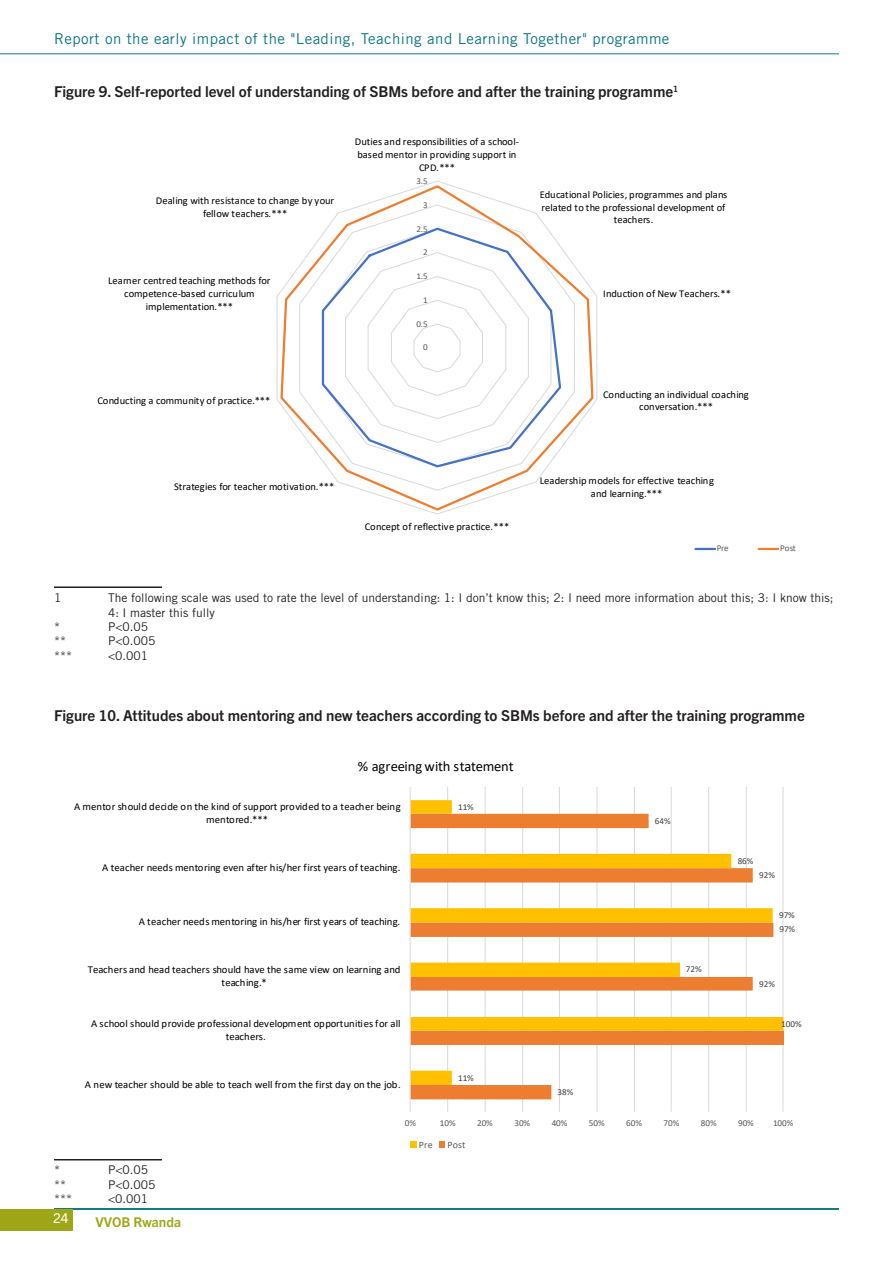
<style>
.page{position:relative;width:893px;height:1263px;background:#fff}
.page>*{position:absolute;margin:0;border:0;box-sizing:border-box;transform-origin:0 0}
.t1{font:700 15px "Trade Gothic Next LT Pro";color:#231f20}
.t2{font:15px "Trade Gothic LT Std";letter-spacing:.03em;color:#0e7685}
.t3{font:14.4px "Calibri";letter-spacing:-.015em;color:#000}
.t4{font:700 13.5px "Trade Gothic Next LT Pro";color:#9ea617}
.t5{font:13.5px "Trade Gothic Next LT Pro";color:#fff}
.t6{font:12px/15px "Trade Gothic LT Std";color:#231f20}
.t7{font:10.65px/12.9px "Calibri";color:#000;text-align:center}
.t8{font:10.35px/12.8px "Calibri";color:#000;text-align:center}
.t9{font:9.75px "Calibri";letter-spacing:.02em;color:#595959}
.t10{font:9px "Calibri";letter-spacing:-.005em;color:#595959}
.t11{font:9px "Calibri";letter-spacing:-.005em;color:#404040}
</style>
<div class="page">
<hr style="left:54px;top:586px;width:108px;height:2px;background:#231f20">
<hr style="left:54px;top:1159px;width:108px;height:1px;background:#231f20">
<hr style="left:0;top:54px;width:839px;height:1px;background:#0e7685">
<hr style="left:54px;top:1209px;width:785px;height:1px;background:#0e7685">
<div style="left:0;top:1209px;width:73px;height:21px;background:#9ea617"></div>
<svg style="left:276px;top:181px;width:504px;height:370px"></svg>
<svg style="left:409px;top:787px;width:375px;height:361px"></svg>
<p class="t2" style="left:54px;top:30px;width:617px">Report on the early impact of the "Leading, Teaching and Learning Together" programme</p>
<p class="t1" style="left:54px;top:81px;width:626px">Figure 9. Self-reported level of understanding of SBMs before and after the training programme<sup>1</sup></p>
<p class="t8" style="left:355px;top:135px;width:166px">Duties and responsibilities of a school&shy;based mentor in providing support in<br>CPD.***</p>
<p class="t8" style="left:156px;top:194px;width:180px">Dealing with resistance to change by your fellow teachers.***</p>
<p class="t8" style="left:108px;top:274px;width:164px">Learner centred teaching methods for competence-based curriculum implementation.***</p>
<p class="t8" style="left:97px;top:394px;width:175px">Conducting a community of practice.***</p>
<p class="t8" style="left:174px;top:480px;width:162px">Strategies for teacher motivation.***</p>
<p class="t10" style="left:416px;top:175px;width:13px">3.5</p>
<p class="t10" style="left:423px;top:199px;width:6px">3</p>
<p class="t10" style="left:416px;top:222px;width:13px">2.5</p>
<p class="t10" style="left:423px;top:246px;width:6px">2</p>
<p class="t10" style="left:416px;top:270px;width:13px">1.5</p>
<p class="t10" style="left:423px;top:294px;width:6px">1</p>
<p class="t10" style="left:416px;top:317px;width:13px">0.5</p>
<p class="t10" style="left:423px;top:341px;width:6px">0</p>
<p class="t8" style="left:365px;top:520px;width:146px">Concept of reflective practice.***</p>
<p class="t8" style="left:540px;top:188px;width:189px">Educational Policies, programmes and plans related to the professional development of teachers.</p>
<p class="t8" style="left:603px;top:287px;width:129px">Induction of New Teachers.**</p>
<p class="t8" style="left:603px;top:387px;width:147px">Conducting an individual coaching conversation.***</p>
<p class="t8" style="left:540px;top:474px;width:176px">Leadership models for effective teaching and learning.***</p>
<p class="t10" style="left:717px;top:542px;width:14px">Pre</p>
<p class="t10" style="left:780px;top:542px;width:17px">Post</p>
<p class="t6" style="left:54px;top:590px;width:9px">1</p>
<p class="t6" style="left:108px;top:590px;width:727px">The following scale was used to rate the level of understanding: 1: I don’t know this; 2: I need more information about this; 3: I know this;<br>4: I master this fully</p>
<p class="t6" style="left:54px;top:619px;width:7px">*</p>
<p class="t6" style="left:108px;top:619px;width:42px">P&lt;0.05</p>
<p class="t6" style="left:54px;top:633px;width:13px">**</p>
<p class="t6" style="left:108px;top:633px;width:49px">P&lt;0.005</p>
<p class="t6" style="left:54px;top:648px;width:19px">***</p>
<p class="t6" style="left:108px;top:648px;width:42px">&lt;0.001</p>
<p class="t1" style="left:54px;top:705px;width:757px">Figure 10. Attitudes about mentoring and new teachers according to SBMs before and after the training programme<sup>1</sup></p>
<p class="t3" style="left:358px;top:756px;width:157px">% agreeing with statement</p>
<p class="t7" style="left:74px;top:800px;width:328px">A mentor should decide on the kind of support provided to a teacher being mentored.***</p>
<p class="t7" style="left:102px;top:861px;width:300px">A teacher needs mentoring even after his/her first years of teaching.</p>
<p class="t7" style="left:139px;top:915px;width:263px">A teacher needs mentoring in his/her first years of teaching.</p>
<p class="t7" style="left:88px;top:963px;width:314px">Teachers and head teachers should have the same view on learning and teaching.*</p>
<p class="t7" style="left:91px;top:1017px;width:311px">A school should provide professional development opportunities for all teachers.</p>
<p class="t7" style="left:85px;top:1077px;width:317px">A new teacher should be able to teach well from the first day on the job.</p>
<p class="t11" style="left:458px;top:800px;width:17px">11%</p>
<p class="t11" style="left:458px;top:1071px;width:17px">11%</p>
<p class="t11" style="left:558px;top:1086px;width:17px">38%</p>
<p class="t11" style="left:655px;top:815px;width:17px">64%</p>
<p class="t11" style="left:686px;top:963px;width:17px">72%</p>
<p class="t11" style="left:738px;top:855px;width:17px">86%</p>
<p class="t11" style="left:759px;top:869px;width:17px">92%</p>
<p class="t11" style="left:779px;top:909px;width:17px">97%</p>
<p class="t11" style="left:779px;top:923px;width:17px">97%</p>
<p class="t11" style="left:759px;top:977px;width:17px">92%</p>
<p class="t11" style="left:781px;top:1017px;width:22px">100%</p>
<p class="t10" style="left:405px;top:1117px;width:13px">0%</p>
<p class="t10" style="left:440px;top:1117px;width:17px">10%</p>
<p class="t10" style="left:477px;top:1117px;width:17px">20%</p>
<p class="t10" style="left:514px;top:1117px;width:17px">30%</p>
<p class="t10" style="left:552px;top:1117px;width:17px">40%</p>
<p class="t10" style="left:589px;top:1117px;width:17px">50%</p>
<p class="t10" style="left:626px;top:1117px;width:17px">60%</p>
<p class="t10" style="left:663px;top:1117px;width:17px">70%</p>
<p class="t10" style="left:701px;top:1117px;width:17px">80%</p>
<p class="t10" style="left:738px;top:1117px;width:17px">90%</p>
<p class="t10" style="left:773px;top:1117px;width:22px">100%</p>
<p class="t6" style="left:54px;top:1162px;width:7px">*</p>
<p class="t6" style="left:108px;top:1162px;width:42px">P&lt;0.05</p>
<p class="t6" style="left:54px;top:1176px;width:13px">**</p>
<p class="t6" style="left:108px;top:1176px;width:49px">P&lt;0.005</p>
<p class="t6" style="left:54px;top:1191px;width:19px">***</p>
<p class="t6" style="left:108px;top:1191px;width:42px">&lt;0.001</p>
<p class="t5" style="left:53px;top:1209px;width:17px">24</p>
<p class="t4" style="left:95px;top:1212px;width:87px">VVOB Rwanda</p>
<p class="t9" style="left:419px;top:1138px;width:16px">Pre</p>
<p class="t9" style="left:447px;top:1138px;width:19px">Post</p>
</div>
